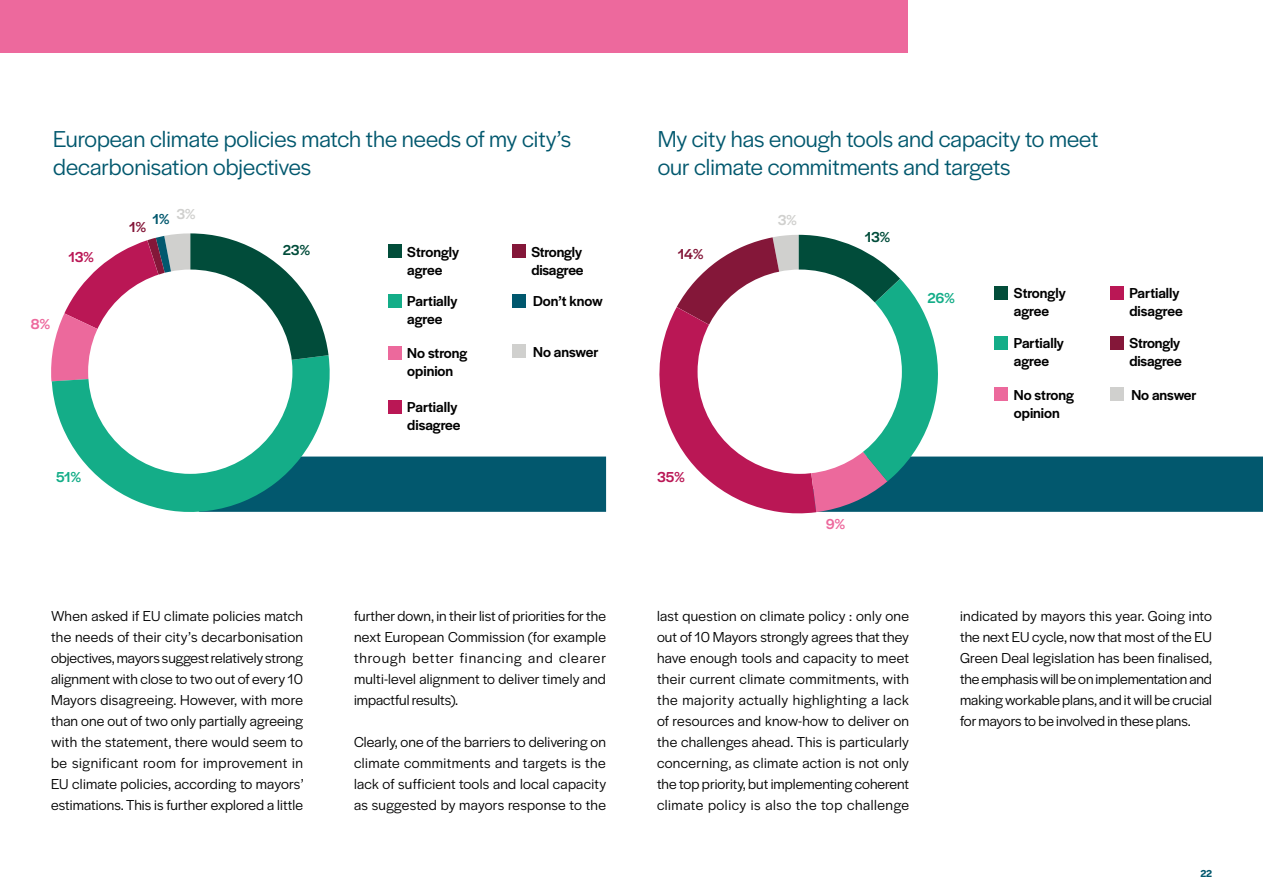
<style>
.page{position:relative;width:1263px;height:893px;background:#fff}
.page>*{position:absolute;margin:0;border:0;box-sizing:border-box;transform-origin:0 0}
.t1{font:24px/28.5px "Halyard Display";color:#02586e}
.t2{font:15px/21px "Halyard Display";letter-spacing:.01em;color:#000;text-align:justify}
.t3{font:500 15px/18px "Halyard Display";color:#000}
.t4{font:500 15px "Halyard Display";color:#014c3a}
.t5{font:500 15px "Halyard Display";color:#14ad88}
.t6{font:500 15px "Halyard Display";color:#ba1755}
.t7{font:500 15px "Halyard Display";color:#841739}
.t8{font:500 15px "Halyard Display";color:#ed699d}
.t9{font:500 15px "Halyard Display";color:#02586e}
.t10{font:500 15px "Halyard Display";color:#d0d0ce}
.t11{font:600 10.5px "Halyard Display";color:#02586e}
</style>
<div class="page">
<svg style="left:51px;top:233px;width:555px;height:279px"></svg>
<svg style="left:659px;top:235px;width:604px;height:279px"></svg>
<div style="left:0;top:0;width:908px;height:52px;background:#ed699d"></div>
<div style="left:88px;top:270px;width:204px;height:204px;background:#fff;border-radius:50%"></div>
<div style="left:697px;top:270px;width:205px;height:204px;background:#fff;border-radius:50%"></div>
<h1 class="t1" style="left:53px;top:123px;width:519px">European climate policies match the needs of my city’s decarbonisation objectives</h1>
<h1 class="t1" style="left:658px;top:123px;width:442px">My city has enough tools and capacity to meet our climate commitments and targets</h1>
<p class="t6" style="left:68px;top:247px;width:27px">13%</p>
<p class="t8" style="left:31px;top:313px;width:21px">8%</p>
<p class="t5" style="left:56px;top:466px;width:27px">51%</p>
<p class="t9" style="left:153px;top:208px;width:44px">1% <sup>3%</sup></p>
<p class="t10" style="left:778px;top:209px;width:21px">3%</p>
<p class="t7" style="left:129px;top:216px;width:18px">1%</p>
<p class="t4" style="left:283px;top:239px;width:29px">23%</p>
<p class="t3" style="left:407px;top:242px;width:53px">Strongly agree</p>
<p class="t3" style="left:531px;top:242px;width:54px">Strongly disagree</p>
<p class="t3" style="left:407px;top:292px;width:51px">Partially</p>
<p class="t3" style="left:533px;top:292px;width:71px">Don’t know</p>
<p class="t3" style="left:407px;top:310px;width:37px">agree</p>
<p class="t3" style="left:407px;top:343px;width:62px">No strong opinion</p>
<p class="t3" style="left:407px;top:397px;width:55px">Partially disagree</p>
<p class="t3" style="left:533px;top:342px;width:67px">No answer</p>
<p class="t7" style="left:678px;top:243px;width:27px">14%</p>
<p class="t6" style="left:657px;top:466px;width:29px">35%</p>
<p class="t4" style="left:865px;top:227px;width:27px">13%</p>
<p class="t8" style="left:826px;top:514px;width:21px">9%</p>
<p class="t5" style="left:928px;top:287px;width:29px">26%</p>
<p class="t3" style="left:1014px;top:283px;width:53px">Strongly agree</p>
<p class="t3" style="left:1129px;top:283px;width:55px">Partially disagree</p>
<p class="t3" style="left:1014px;top:333px;width:51px">Partially agree</p>
<p class="t3" style="left:1129px;top:333px;width:54px">Strongly disagree</p>
<p class="t3" style="left:1014px;top:385px;width:62px">No strong opinion</p>
<p class="t3" style="left:1131px;top:385px;width:67px">No answer</p>
<p class="t2" style="left:51px;top:605px;width:254px">When asked if EU climate policies match the needs of their city’s decarbonisation objectives, mayors suggest relatively strong alignment with close to two out of every 10<br>Mayors disagreeing. However, with more than one out of two only partially agreeing with the statement, there would seem to be significant room for improvement in EU climate policies, according to mayors’ estimations. This is further explored a little</p>
<p class="t2" style="left:354px;top:605px;width:254px">further down, in their list of priorities for the next European Commission (for example through better financing and clearer multi-level alignment to deliver timely and impactful results).</p>
<p class="t2" style="left:354px;top:731px;width:254px">Clearly, one of the barriers to delivering on climate commitments and targets is the lack of sufficient tools and local capacity as suggested by mayors response to the</p>
<p class="t2" style="left:657px;top:605px;width:254px">last question on climate policy : only one out of 10 Mayors strongly agrees that they have enough tools and capacity to meet their current climate commitments, with the majority actually highlighting a lack of resources and know-how to deliver on the challenges ahead. This is particularly concerning, as climate action is not only the top priority, but implementing coherent climate policy is also the top challenge</p>
<p class="t2" style="left:960px;top:605px;width:254px">indicated by mayors this year. Going into the next EU cycle, now that most of the EU Green Deal legislation has been finalised, the emphasis will be on implementation and making workable plans, and it will be crucial for mayors to be involved in these plans.</p>
<p class="t11" style="left:1200px;top:866px;width:13px">22</p>
</div>
